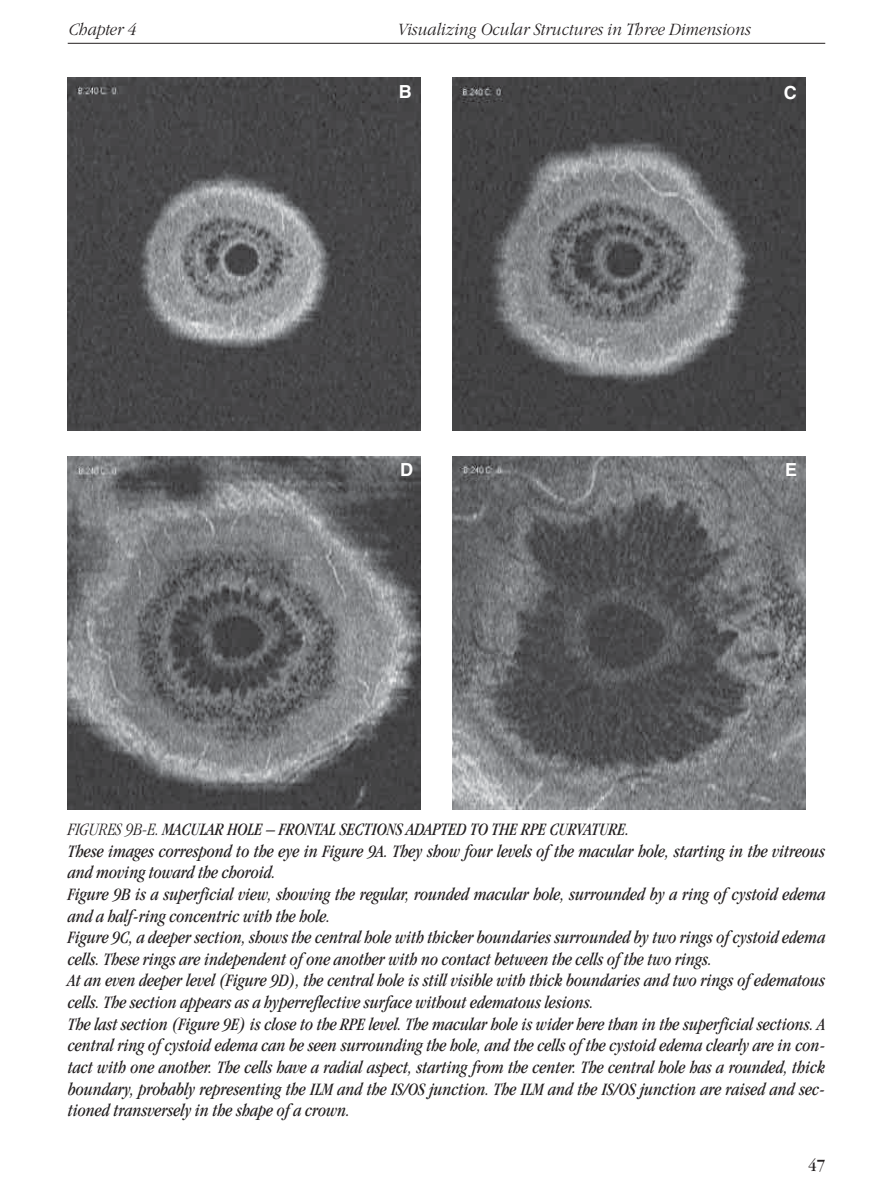
<style>
.page{position:relative;width:893px;height:1181px;background:#fff}
.page>*{position:absolute;margin:0;border:0;box-sizing:border-box;transform-origin:0 0}
.t1{font:italic condensed 18px/21.6px "Garamond";color:#231f20}
.t2{font:italic 300 18px "Garamond";color:#231f20;scale:.9 1}
.t3{font:700 18px "Helvetica";color:#fff}
.t4{font:18px "Garamond";color:#231f20;scale:.9 1}
.s1{font-weight:300}
</style>
<div class="page">
<hr style="left:68px;top:43px;width:757px;height:1px;background:#231f20">
<img style="left:68px;top:78px;width:353px;height:353px">
<img style="left:452px;top:78px;width:353px;height:353px">
<img style="left:68px;top:456px;width:353px;height:353px">
<img style="left:452px;top:456px;width:353px;height:353px">
<p class="t2" style="left:68px;top:22px;width:76px">Chapter 4</p>
<p class="t2" style="left:396px;top:22px;width:394px">Visualizing Ocular Structures in Three Dimensions</p>
<p class="t3" style="left:398px;top:85px;width:14px">B</p>
<p class="t3" style="left:783px;top:86px;width:14px">C</p>
<p class="t3" style="left:400px;top:462px;width:14px">D</p>
<p class="t3" style="left:785px;top:462px;width:14px">E</p>
<p class="t1" style="left:68px;top:819px;width:758px"><span class="s1">FIGURES 9B-E.</span> MACULAR HOLE – FRONTAL SECTIONS ADAPTED TO THE RPE CURVATURE.<br>These images correspond to the eye in Figure 9A. They show four levels of the macular hole, starting in the vitreous and moving toward the choroid.<br>Figure 9B is a superficial view, showing the regular, rounded macular hole, surrounded by a ring of cystoid edema and a half-ring concentric with the hole.<br>Figure 9C, a deeper section, shows the central hole with thicker boundaries surrounded by two rings of cystoid edema cells. These rings are independent of one another with no contact between the cells of the two rings.<br>At an even deeper level (Figure 9D), the central hole is still visible with thick boundaries and two rings of edematous cells. The section appears as a hyperreflective surface without edematous lesions.<br>The last section (Figure 9E) is close to the RPE level. The macular hole is wider here than in the superficial sections. A central ring of cystoid edema can be seen surrounding the hole, and the cells of the cystoid edema clearly are in con&shy;tact with one another. The cells have a radial aspect, starting from the center. The central hole has a rounded, thick boundary, probably representing the ILM and the IS/OS junction. The ILM and the IS/OS junction are raised and sec&shy;tioned transversely in the shape of a crown.</p>
<p class="t4" style="left:807px;top:1158px;width:21px">47</p>
</div>
